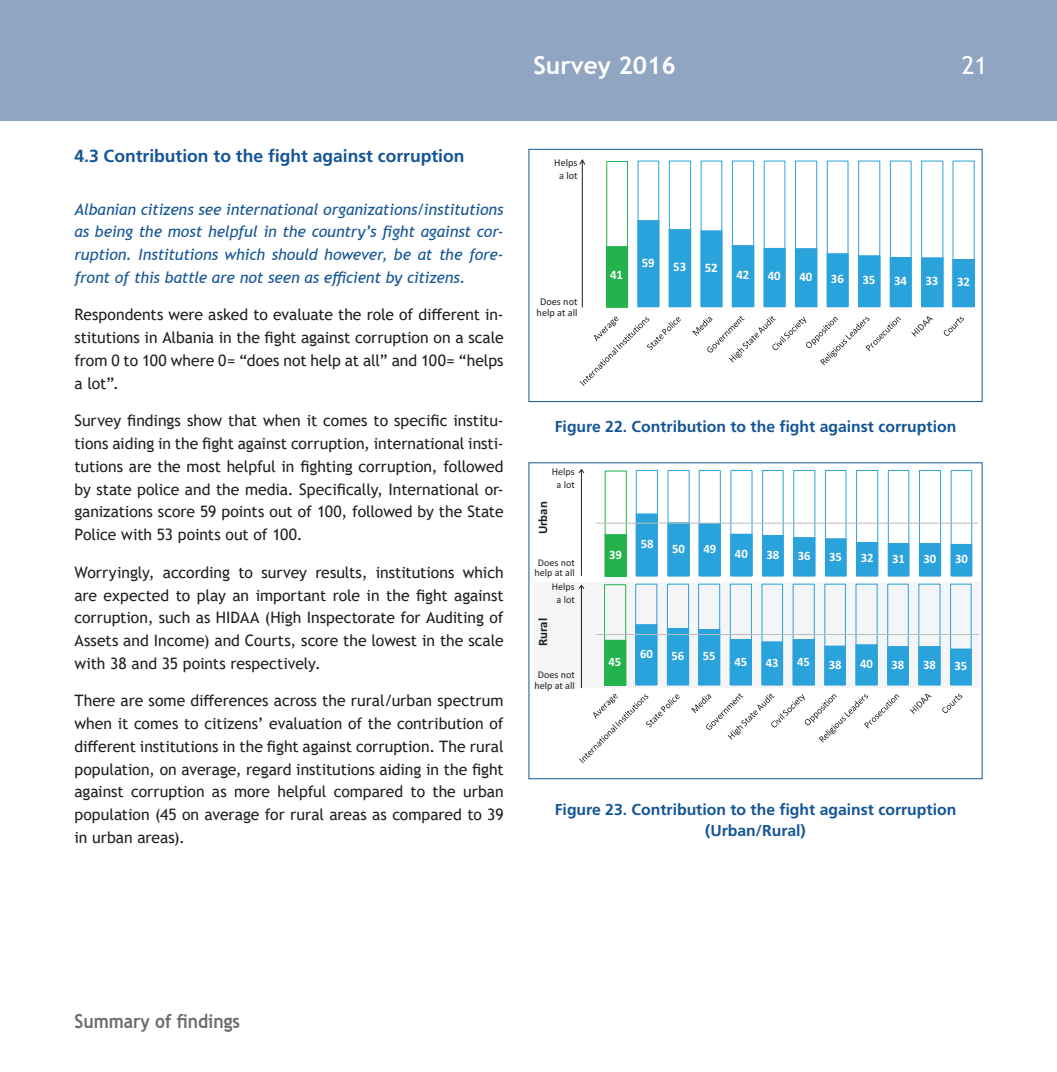
<style>
.page{position:relative;width:1057px;height:1072px;background:#fff}
.page>*{position:absolute;margin:0;border:0;box-sizing:border-box;transform-origin:0 0}
.t1{font:700 24.5px "Trebuchet MS";color:#fff}
.t2{font:24.5px "Trebuchet MS";color:#fff}
.t3{font:700 19.25px "Trebuchet MS";color:#6c6d70;scale:.91 1}
.t4{font:700 17.5px "Frutiger LT Std";color:#145596}
.t5{font:15.75px/22.8px "Trebuchet MS";letter-spacing:-.005em;color:#231f20;text-align:justify}
.t6{font:italic 15.75px/22.8px "Trebuchet MS";letter-spacing:-.01em;color:#145596;text-align:justify}
.t7{font:700 15.75px/21px "Frutiger LT Std";color:#145596;text-align:center}
.t8{font:700 12.95px "Calibri";letter-spacing:-.005em;color:#fff}
.t9{font:700 12.78px "Calibri";letter-spacing:-.005em;color:#fff}
.t10{font:700 12.78px "Calibri";letter-spacing:.01em;color:#231f20}
.t11{font:10.33px/10.3px "Calibri";color:#231f20;text-align:center}
.t12{font:10.15px/10.2px "Calibri";color:#231f20;text-align:center}
</style>
<div class="page">
<div style="left:0;top:0;width:1057px;height:120px;background:#90a5c1"></div>
<hr style="left:582px;top:160px;width:1px;height:147px;background:#231f20">
<svg style="left:579px;top:159px;width:6px;height:6px"></svg>
<div style="left:606px;top:246px;width:22px;height:62px;background:#37b85b"></div>
<div style="left:606px;top:247px;width:22px;height:60px;background:#23b24b"></div>
<div style="left:953px;top:260px;width:21px;height:46px;background:#2aa2db"></div>
<div style="left:952px;top:259px;width:22px;height:48px;border:1px solid #2aa2db"></div>
<div style="left:921px;top:258px;width:22px;height:49px;background:#2aa2db"></div>
<div style="left:889px;top:257px;width:22px;height:50px;background:#bbe1f3"></div>
<div style="left:890px;top:257px;width:21px;height:50px;background:#2aa2db"></div>
<div style="left:858px;top:256px;width:22px;height:51px;background:#2aa2db"></div>
<div style="left:826px;top:253px;width:22px;height:54px;background:#9dd4ee"></div>
<div style="left:827px;top:254px;width:21px;height:53px;background:#2aa2db"></div>
<div style="left:795px;top:249px;width:22px;height:58px;background:#2aa2db"></div>
<div style="left:763px;top:248px;width:22px;height:59px;background:#84c9ea"></div>
<div style="left:764px;top:248px;width:21px;height:59px;background:#2aa2db"></div>
<div style="left:732px;top:246px;width:22px;height:61px;background:#2aa2db"></div>
<div style="left:700px;top:231px;width:22px;height:76px;background:#6ebfe5"></div>
<div style="left:701px;top:231px;width:21px;height:76px;background:#2aa2db"></div>
<div style="left:668px;top:229px;width:23px;height:78px;background:#a8d9f0"></div>
<div style="left:669px;top:229px;width:22px;height:78px;background:#2aa2db"></div>
<div style="left:637px;top:220px;width:22px;height:87px;background:#5ab7e2"></div>
<div style="left:638px;top:221px;width:21px;height:86px;background:#2aa2db"></div>
<div style="left:606px;top:161px;width:22px;height:86px;border:1px solid #23b24b"></div>
<svg style="left:637px;top:160px;width:337px;height:100px"></svg>
<svg style="left:943px;top:316px;width:21px;height:20px"></svg>
<svg style="left:911px;top:316px;width:22px;height:21px"></svg>
<svg style="left:692px;top:316px;width:209px;height:49px"></svg>
<svg style="left:580px;top:317px;width:101px;height:69px"></svg>
<div style="left:528px;top:149px;width:454px;height:253px;border:1px solid #145596"></div>
<div style="left:534px;top:582px;width:446px;height:106px;background:#f4f5f6"></div>
<hr style="left:581px;top:469px;width:1px;height:107px;background:#231f20">
<svg style="left:578px;top:469px;width:6px;height:4px"></svg>
<hr style="left:581px;top:585px;width:1px;height:103px;background:#231f20">
<svg style="left:578px;top:585px;width:6px;height:4px"></svg>
<div style="left:605px;top:534px;width:21px;height:43px;background:#23b24b"></div>
<div style="left:951px;top:544px;width:21px;height:32px;background:#2aa2db"></div>
<div style="left:919px;top:543px;width:22px;height:33px;background:#2aa2db"></div>
<div style="left:888px;top:543px;width:21px;height:33px;background:#2aa2db"></div>
<div style="left:856px;top:542px;width:22px;height:34px;background:#2aa2db"></div>
<div style="left:825px;top:539px;width:21px;height:37px;background:#2aa2db"></div>
<div style="left:793px;top:537px;width:22px;height:39px;background:#2aa2db"></div>
<div style="left:762px;top:535px;width:21px;height:41px;background:#2aa2db"></div>
<div style="left:730px;top:534px;width:22px;height:42px;background:#2aa2db;border:1px solid #2aa2db"></div>
<div style="left:699px;top:523px;width:21px;height:53px;background:#2aa2db"></div>
<div style="left:668px;top:523px;width:21px;height:53px;background:#2aa2db"></div>
<div style="left:636px;top:514px;width:21px;height:62px;background:#2aa2db"></div>
<div style="left:604px;top:640px;width:22px;height:45px;background:#23b24b"></div>
<div style="left:950px;top:649px;width:21px;height:36px;background:#2aa2db"></div>
<div style="left:918px;top:646px;width:22px;height:39px;background:#2aa2db;border:1px solid #2aa2db"></div>
<div style="left:887px;top:646px;width:21px;height:39px;background:#2aa2db"></div>
<div style="left:855px;top:645px;width:22px;height:40px;background:#2aa2db;border:1px solid #2aa2db"></div>
<div style="left:824px;top:646px;width:21px;height:39px;background:#2aa2db;border:1px solid #2aa2db"></div>
<div style="left:793px;top:639px;width:21px;height:46px;background:#2aa2db"></div>
<div style="left:761px;top:642px;width:22px;height:43px;background:#2aa2db;border:1px solid #2aa2db"></div>
<div style="left:730px;top:639px;width:21px;height:46px;background:#2aa2db"></div>
<div style="left:698px;top:629px;width:22px;height:56px;background:#2aa2db"></div>
<div style="left:667px;top:628px;width:22px;height:57px;background:#2aa2db"></div>
<div style="left:635px;top:624px;width:22px;height:61px;background:#2aa2db"></div>
<div style="left:604px;top:584px;width:22px;height:56px;border:1px solid #23b24b"></div>
<svg style="left:635px;top:583px;width:336px;height:67px"></svg>
<svg style="left:596px;top:470px;width:382px;height:75px"></svg>
<hr style="left:596px;top:634px;width:382px;height:1px;background:#bcbdc0">
<svg style="left:942px;top:693px;width:20px;height:20px"></svg>
<svg style="left:910px;top:693px;width:21px;height:21px"></svg>
<svg style="left:691px;top:693px;width:208px;height:49px"></svg>
<svg style="left:579px;top:694px;width:101px;height:69px"></svg>
<p class="t4" style="left:74px;top:146px;width:391px">4.3 Contribution to the fight against corruption</p>
<p class="t6" style="left:74px;top:198px;width:431px">Albanian citizens see international organizations/institutions as being the most helpful in the country’s fight against cor&shy;ruption. Institutions which should however, be at the fore&shy;front of this battle are not seen as efficient by citizens.</p>
<p class="t5" style="left:74px;top:303px;width:431px">Respondents were asked to evaluate the role of different in&shy;stitutions in Albania in the fight against corruption on a scale from 0 to 100 where 0= “does not help at all” and 100= “helps a lot”.</p>
<p class="t5" style="left:74px;top:409px;width:431px">Survey findings show that when it comes to specific institu&shy;tions aiding in the fight against corruption, international insti&shy;tutions are the most helpful in fighting corruption, followed by state police and the media. Specifically, International or&shy;ganizations score 59 points out of 100, followed by the State Police with 53 points out of 100.</p>
<p class="t5" style="left:74px;top:560px;width:431px">Worryingly, according to survey results, institutions which are expected to play an important role in the fight against corruption, such as HIDAA (High Inspectorate for Auditing of Assets and Income) and Courts, score the lowest in the scale with 38 and 35 points respectively.</p>
<p class="t5" style="left:74px;top:689px;width:431px">There are some differences across the rural/urban spectrum when it comes to citizens’ evaluation of the contribution of different institutions in the fight against corruption. The rural population, on average, regard institutions aiding in the fight against corruption as more helpful compared to the urban population (45 on average for rural areas as compared to 39 in urban areas).</p>
<h1 class="t1" style="left:533px;top:50px;width:144px">Survey 2016</h1>
<h1 class="t2" style="left:961px;top:50px;width:27px">21</h1>
<p class="t11" style="left:554px;top:156px;width:25px;line-height:12.4px">Helps a lot</p>
<p class="t11" style="left:536px;top:296px;width:42px">Does not help at all</p>
<p class="t8" style="left:610px;top:266px;width:14px">41</p>
<p class="t8" style="left:642px;top:253px;width:14px">59</p>
<p class="t8" style="left:673px;top:257px;width:14px">53</p>
<p class="t8" style="left:705px;top:258px;width:14px">52</p>
<p class="t8" style="left:736px;top:265px;width:14px">42</p>
<p class="t8" style="left:768px;top:267px;width:14px">40</p>
<p class="t8" style="left:799px;top:267px;width:14px">40</p>
<p class="t8" style="left:831px;top:269px;width:14px">36</p>
<p class="t8" style="left:862px;top:270px;width:14px">35</p>
<p class="t8" style="left:894px;top:271px;width:14px">34</p>
<p class="t8" style="left:925px;top:272px;width:14px">33</p>
<p class="t8" style="left:957px;top:272px;width:14px">32</p>
<p class="t7" style="left:555px;top:416px;width:403px">Figure 22. Contribution to the fight against corruption</p>
<p class="t12" style="left:552px;top:465px;width:24px;line-height:12.2px">Helps a lot</p>
<p class="t10" style="left:534px;top:534px;width:35px;rotate:-90deg">Urban</p>
<p class="t12" style="left:534px;top:557px;width:42px">Does not help at all</p>
<p class="t12" style="left:552px;top:580px;width:24px;line-height:12.2px">Helps a lot</p>
<p class="t10" style="left:534px;top:646px;width:30px;rotate:-90deg">Rural</p>
<p class="t12" style="left:534px;top:669px;width:42px">Does not help at all</p>
<p class="t9" style="left:609px;top:545px;width:14px">39</p>
<p class="t9" style="left:640px;top:535px;width:14px">58</p>
<p class="t9" style="left:672px;top:539px;width:14px">50</p>
<p class="t9" style="left:703px;top:539px;width:14px">49</p>
<p class="t9" style="left:735px;top:545px;width:14px">40</p>
<p class="t9" style="left:766px;top:545px;width:14px">38</p>
<p class="t9" style="left:798px;top:547px;width:14px">36</p>
<p class="t9" style="left:829px;top:547px;width:14px">35</p>
<p class="t9" style="left:860px;top:549px;width:14px">32</p>
<p class="t9" style="left:892px;top:549px;width:14px">31</p>
<p class="t9" style="left:923px;top:550px;width:14px">30</p>
<p class="t9" style="left:955px;top:550px;width:14px">30</p>
<p class="t9" style="left:608px;top:652px;width:14px">45</p>
<p class="t9" style="left:640px;top:644px;width:14px">60</p>
<p class="t9" style="left:671px;top:646px;width:14px">56</p>
<p class="t9" style="left:703px;top:647px;width:14px">55</p>
<p class="t9" style="left:734px;top:652px;width:14px">45</p>
<p class="t9" style="left:766px;top:653px;width:14px">43</p>
<p class="t9" style="left:797px;top:652px;width:14px">45</p>
<p class="t9" style="left:828px;top:655px;width:14px">38</p>
<p class="t9" style="left:860px;top:655px;width:14px">40</p>
<p class="t9" style="left:891px;top:655px;width:14px">38</p>
<p class="t9" style="left:923px;top:655px;width:14px">38</p>
<p class="t9" style="left:954px;top:657px;width:14px">35</p>
<p class="t7" style="left:555px;top:799px;width:403px">Figure 23. Contribution to the fight against corruption (Urban/Rural)</p>
<p class="t3" style="left:74px;top:1008px;width:184px">Summary of findings</p>
</div>
